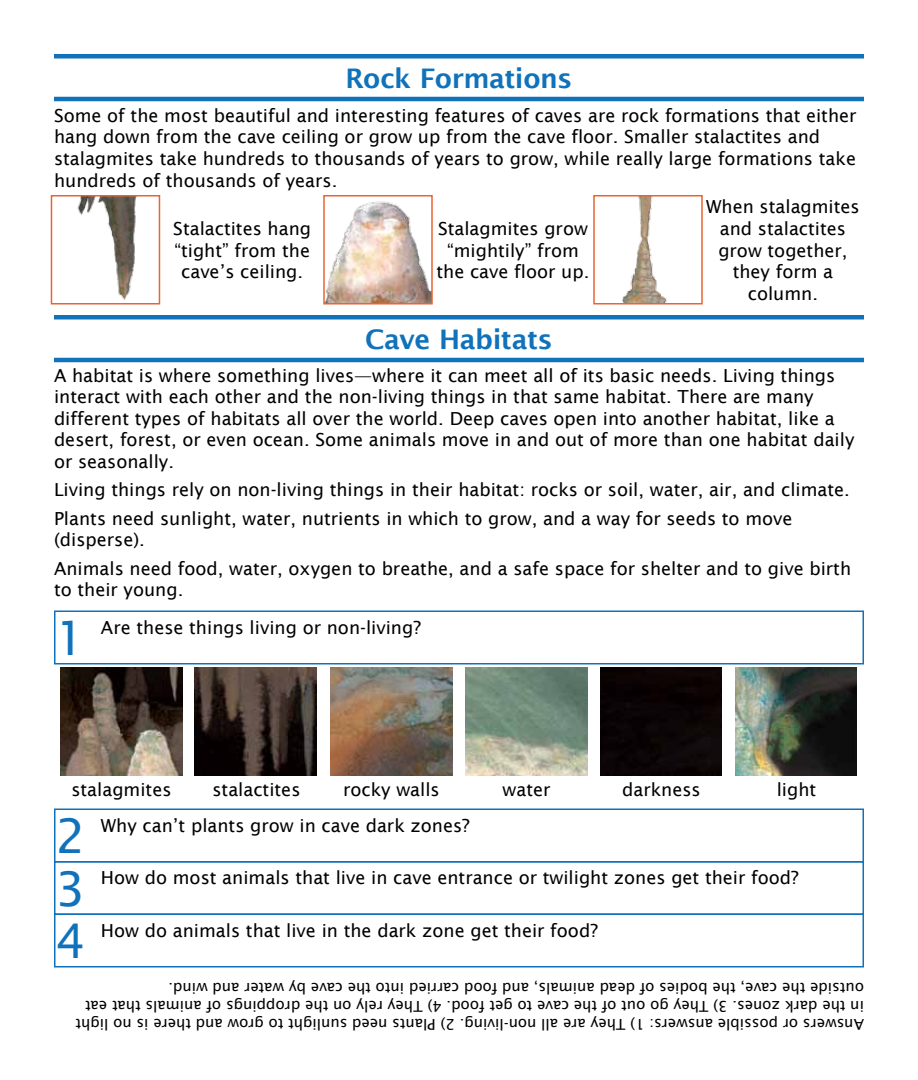
<style>
.page{position:relative;width:918px;height:1080px;background:#fff}
.page>*{position:absolute;margin:0;border:0;box-sizing:border-box;transform-origin:0 0}
.t1{font:47.85px "Lucida Sans";color:#1072ba}
.t2{font:600 27px "Lucida Sans";letter-spacing:-.02em;color:#1072ba}
.t3{font:18px/21.6px "Lucida Sans";color:#000}
.t4{font:15px/18px "Lucida Sans";color:#000}
</style>
<div class="page">
<img style="left:331px;top:667px;width:121px;height:108px">
<img style="left:466px;top:667px;width:121px;height:108px">
<img style="left:195px;top:667px;width:121px;height:108px">
<img style="left:61px;top:667px;width:121px;height:108px">
<div style="left:600px;top:667px;width:122px;height:108px;background:#0b0405"></div>
<img style="left:735px;top:667px;width:122px;height:108px">
<img style="left:326px;top:201px;width:104px;height:100px">
<div style="left:323px;top:195px;width:110px;height:109px;border:2px solid #e76433"></div>
<img style="left:622px;top:198px;width:45px;height:103px">
<div style="left:593px;top:195px;width:110px;height:109px;border:2px solid #e76433"></div>
<img style="left:77px;top:198px;width:59px;height:102px">
<div style="left:51px;top:195px;width:109px;height:109px;border:2px solid #e76433"></div>
<hr style="left:54px;top:97px;width:810px;height:4px;background:#1072ba">
<hr style="left:54px;top:54px;width:810px;height:4px;background:#1072ba">
<div style="left:54px;top:610px;width:810px;height:54px;border:2px solid #1072ba"></div>
<div style="left:54px;top:808px;width:810px;height:54px;border:2px solid #1072ba"></div>
<div style="left:54px;top:861px;width:810px;height:54px;border:2px solid #1072ba"></div>
<div style="left:54px;top:914px;width:810px;height:54px;border:2px solid #1072ba"></div>
<hr style="left:54px;top:358px;width:810px;height:4px;background:#1072ba">
<div style="left:54px;top:315px;width:810px;height:5px;background:#1072ba"></div>
<h2 class="t2" style="left:345px;top:63px;width:229px">Rock Formations</h2>
<p class="t3" style="left:54px;top:105px;width:804px">Some of the most beautiful and interesting features of caves are rock formations that either hang down from the cave ceiling or grow up from the cave floor. Smaller stalactites and stalagmites take hundreds to thousands of years to grow, while really large formations take hundreds of thousands of years.</p>
<p class="t3" style="left:173px;top:218px;width:139px;text-align:center">Stalactites hang “tight” from the cave’s ceiling.</p>
<p class="t3" style="left:436px;top:218px;width:154px;text-align:center">Stalagmites grow “mightily” from the cave floor up.</p>
<p class="t3" style="left:706px;top:196px;width:155px;text-align:center">When stalagmites and stalactites grow together, they form a column.</p>
<h2 class="t2" style="left:365px;top:324px;width:189px">Cave Habitats</h2>
<p class="t3" style="left:54px;top:364px;width:802px">A habitat is where something lives—where it can meet all of its basic needs. Living things interact with each other and the non-living things in that same habitat. There are many different types of habitats all over the world. Deep caves open into another habitat, like a desert, forest, or even ocean. Some animals move in and out of more than one habitat daily or seasonally.</p>
<p class="t3" style="left:54px;top:476px;width:797px;line-height:28.3px">Living things rely on non-living things in their habitat: rocks or soil, water, air, and climate.<br>Plants need sunlight, water, nutrients in which to grow, and a way for seeds to move</p>
<p class="t3" style="left:54px;top:526px;width:799px;line-height:28.3px">(disperse).<br>Animals need food, water, oxygen to breathe, and a safe space for shelter and to give birth</p>
<p class="t3" style="left:54px;top:579px;width:131px">to their young.</p>
<h1 class="t1" style="left:56px;top:611px;width:32px">1</h1>
<p class="t3" style="left:101px;top:616px;width:322px">Are these things living or non-living?</p>
<p class="t3" style="left:71px;top:779px;width:102px">stalagmites</p>
<p class="t3" style="left:212px;top:779px;width:90px">stalactites</p>
<p class="t3" style="left:343px;top:779px;width:98px">rocky walls</p>
<p class="t3" style="left:503px;top:779px;width:49px">water</p>
<p class="t3" style="left:622px;top:779px;width:80px">darkness</p>
<p class="t3" style="left:777px;top:779px;width:41px">light</p>
<h1 class="t1" style="left:56px;top:809px;width:32px">2</h1>
<p class="t3" style="left:101px;top:814px;width:370px">Why can’t plants grow in cave dark zones?</p>
<h1 class="t1" style="left:56px;top:861px;width:32px">3</h1>
<p class="t3" style="left:101px;top:867px;width:699px">How do most animals that live in cave entrance or twilight zones get their food?</p>
<h1 class="t1" style="left:56px;top:914px;width:32px">4</h1>
<p class="t3" style="left:101px;top:919px;width:499px">How do animals that live in the dark zone get their food?</p>
<p class="t4" style="left:864px;top:1033px;width:790px;rotate:-180deg">Answers or possible answers: 1) They are all non-living. 2) Plants need sunlight to grow and there is no light in the dark zones. 3) They go out of the cave to get food. 4) They rely on the droppings of animals that eat outside the cave, the bodies of dead animals, and food carried into the cave by water and wind.</p>
</div>
